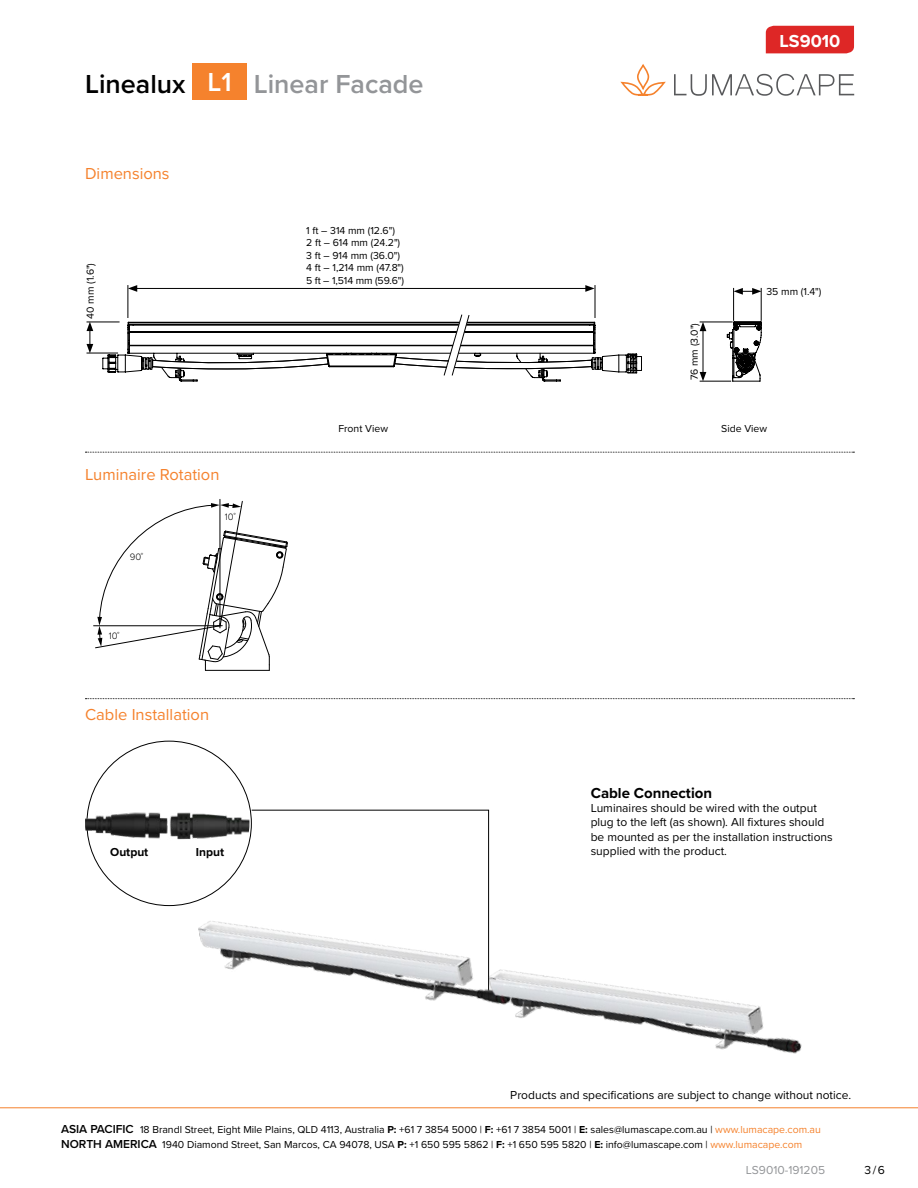
<style>
.page{position:relative;width:918px;height:1188px;background:#fff}
.page>*{position:absolute;margin:0;border:0;box-sizing:border-box;transform-origin:0 0}
.t1{font:600 27px "Proxima Nova";color:#939598}
.t2{font:700 18px "Proxima Nova";color:#fff}
.t3{font:16.5px "Proxima Nova";color:#f5822d}
.t4{font:700 15px "Proxima Nova";color:#000}
.t5{font:12px/14.4px "Proxima Nova";color:#000}
.t6{font:12px "Proxima Nova";color:#939598}
.t7{font:700 12px "Proxima Nova";color:#000}
.t8{font:10.5px/12.6px "Proxima Nova";color:#000}
.t9{font:300 9.6px "Proxima Nova";color:#000}
.s1{color:#000}
.s2{color:#fff}
.s3{font-weight:600;font-size:12px}
.s4{font-weight:700}
.s5{color:#f5822d}
</style>
<div class="page">
<svg style="left:620px;top:64px;width:46px;height:32px"></svg>
<svg style="left:674px;top:74px;width:180px;height:22px"></svg>
<div style="left:766px;top:26px;width:88px;height:27px;background:#de2726"></div>
<hr style="left:0;top:1107px;width:918px;height:1px;background:#f5822d">
<div style="left:192px;top:64px;width:55px;height:36px;background:#f5822d"></div>
<svg style="left:85px;top:452px;width:769px;height:1px"></svg>
<svg style="left:85px;top:698px;width:769px;height:1px"></svg>
<hr style="left:761px;top:288px;width:1px;height:33px;background:#000">
<hr style="left:733px;top:288px;width:1px;height:33px;background:#000">
<svg style="left:734px;top:288px;width:27px;height:7px"></svg>
<hr style="left:700px;top:322px;width:33px;height:1px;background:#000">
<hr style="left:700px;top:381px;width:31px;height:1px;background:#000">
<hr style="left:703px;top:329px;width:1px;height:45px;background:#000">
<svg style="left:700px;top:322px;width:6px;height:9px"></svg>
<svg style="left:700px;top:372px;width:6px;height:9px"></svg>
<hr style="left:87px;top:322px;width:33px;height:1px;background:#000">
<hr style="left:87px;top:353px;width:31px;height:1px;background:#000">
<svg style="left:87px;top:322px;width:6px;height:31px"></svg>
<hr style="left:595px;top:285px;width:1px;height:33px;background:#000">
<hr style="left:128px;top:285px;width:1px;height:33px;background:#000">
<hr style="left:135px;top:288px;width:453px;height:1px;background:#000">
<svg style="left:585px;top:285px;width:10px;height:7px"></svg>
<svg style="left:128px;top:285px;width:9px;height:7px"></svg>
<svg style="left:102px;top:314px;width:540px;height:68px"></svg>
<svg style="left:726px;top:321px;width:36px;height:61px"></svg>
<hr style="left:205px;top:670px;width:64px;height:1px;background:#000">
<hr style="left:220px;top:499px;width:1px;height:127px;background:#000">
<hr style="left:94px;top:626px;width:126px;height:1px;background:#000">
<svg style="left:95px;top:501px;width:193px;height:169px"></svg>
<img style="left:85px;top:740px;width:164px;height:165px;border-radius:82px">
<img style="left:180px;top:809px;width:630px;height:300px">
<h1 class="t1" style="left:85px;top:64px;width:340px"><span class="s1">Linealux</span> <span class="s2">L1</span> Linear Facade</h1>
<h3 class="t3" style="left:85px;top:161px;width:86px">Dimensions</h3>
<p class="t8" style="left:84px;top:319px;width:57px;rotate:-90deg">40 mm (1.6")</p>
<p class="t8" style="left:306px;top:223px;width:99px">1 ft – 314 mm (12.6")<br>2 ft – 614 mm (24.2")<br>3 ft – 914 mm (36.0")<br>4 ft – 1,214 mm (47.8")<br>5 ft – 1,514 mm (59.6")</p>
<h2 class="t2" style="left:780px;top:27px;width:62px">LS9010</h2>
<p class="t8" style="left:687px;top:380px;width:59px;rotate:-90deg">76 mm (3.0")</p>
<p class="t8" style="left:766px;top:285px;width:57px">35 mm (1.4")</p>
<h3 class="t3" style="left:85px;top:462px;width:136px">Luminaire Rotation</h3>
<p class="t9" style="left:130px;top:553px;width:15px">90˚</p>
<p class="t9" style="left:225px;top:512px;width:12px">10˚</p>
<p class="t9" style="left:109px;top:631px;width:12px">10˚</p>
<h3 class="t3" style="left:85px;top:703px;width:126px">Cable Installation</h3>
<p class="t8" style="left:338px;top:422px;width:51px">Front View</p>
<p class="t8" style="left:721px;top:422px;width:48px">Side View</p>
<h3 class="t4" style="left:591px;top:781px;width:123px">Cable Connection</h3>
<p class="t5" style="left:591px;top:800px;width:244px">Luminaires should be wired with the output plug to the left (as shown). All fixtures should be mounted as per the installation instructions</p>
<p class="t7" style="left:110px;top:843px;width:40px">Output</p>
<p class="t7" style="left:196px;top:843px;width:30px">Input</p>
<p class="t5" style="left:591px;top:843px;width:138px">supplied with the product.</p>
<p class="t5" style="left:510px;top:1087px;width:342px">Products and specifications are subject to change without notice.</p>
<p class="t8" style="left:61px;top:1121px;width:761px;line-height:15px"><span class="s3">ASIA PACIFIC</span> 18 Brandl Street, Eight Mile Plains, QLD 4113, Australia <span class="s4">P:</span> +61 7 3854 5000 | <span class="s4">F:</span> +61 7 3854 5001 | <span class="s4">E:</span> sales@lumascape.com.au | <span class="s5">www.lumacape.com.au<br></span><span class="s3">NORTH AMERICA</span> 1940 Diamond Street, San Marcos, CA 94078, USA <span class="s4">P:</span> +1 650 595 5862 | <span class="s4">F:</span> +1 650 595 5820 | <span class="s4">E:</span> info@lumascape.com | <span class="s5">www.lumacape.com</span></p>
<p class="t6" style="left:746px;top:1161px;width:81px">LS9010-191205</p>
<p class="t5" style="left:865px;top:1162px;width:22px">3 / 6</p>
</div>
